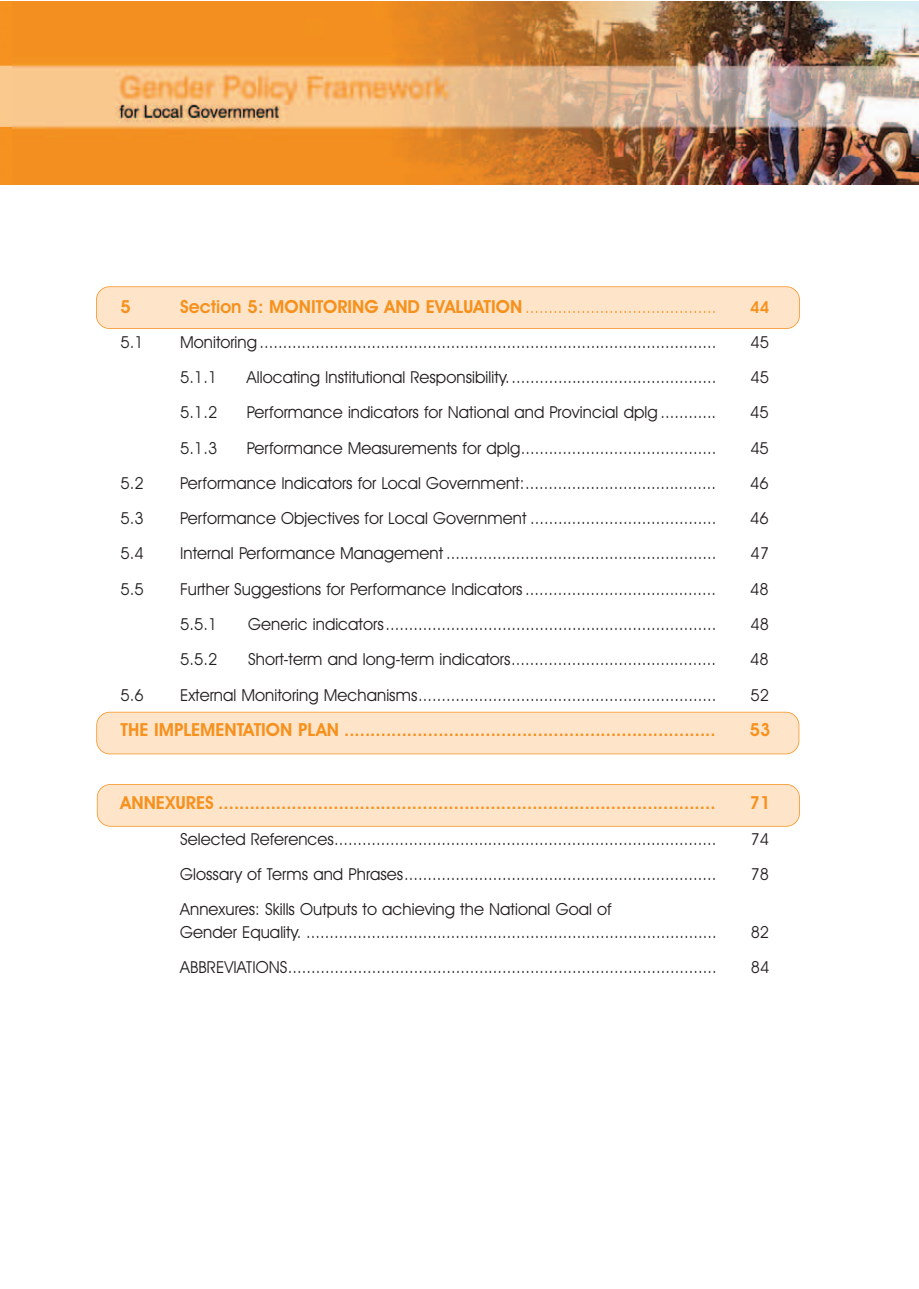
<style>
.page{position:relative;width:919px;height:1289px;background:#fff}
.page>*{position:absolute;margin:0;border:0;box-sizing:border-box;transform-origin:0 0}
.t1{font:18px "TT1 F6 O00";color:#f6911e}
.t2{font:16.5px/22.5px "TT1 F3 O00";color:#231f20}
.t3{font:16.5px "TT1 F3 O00";color:#f6911e}
.t4{font:16.5px "TT1 F6 O00";color:#f6911e}
.s1{font-family:"TT1 F6 O00";font-size:18px}
</style>
<div class="page">
<div style="left:96px;top:287px;width:703px;height:41px;background:#fee5ca;border-radius:13px"></div>
<div style="left:96px;top:286px;width:703px;height:43px;border:2px solid #f6911e;border-radius:14px"></div>
<div style="left:97px;top:712px;width:701px;height:42px;background:#fee5ca;border-radius:13px"></div>
<div style="left:96px;top:711px;width:703px;height:43px;border:2px solid #f6911e;border-radius:14px"></div>
<div style="left:97px;top:784px;width:702px;height:42px;background:#fee5ca;border-radius:13px"></div>
<div style="left:97px;top:784px;width:702px;height:42px;border:2px solid #f6911e;border-radius:14px"></div>
<img style="left:0;top:1px;width:918px;height:183px">
<p class="t1" style="left:121px;top:300px;width:12px">5</p>
<p class="t3" style="left:180px;top:301px;width:537px"><span class="s1">Section 5: MONITORING AND EVALUATION</span> .........................................</p>
<p class="t4" style="left:750px;top:301px;width:21px">44</p>
<p class="t2" style="left:121px;top:332px;width:25px">5.1</p>
<p class="t2" style="left:180px;top:332px;width:537px">Monitoring..................................................................................................</p>
<p class="t2" style="left:750px;top:332px;width:20px">45</p>
<p class="t2" style="left:180px;top:368px;width:39px">5.1.1</p>
<p class="t2" style="left:247px;top:368px;width:471px">Allocating Institutional Responsibility.............................................</p>
<p class="t2" style="left:750px;top:368px;width:20px">45</p>
<p class="t2" style="left:180px;top:403px;width:39px">5.1.2</p>
<p class="t2" style="left:247px;top:403px;width:471px">Performance indicators for National and Provincial dplg ............</p>
<p class="t2" style="left:750px;top:403px;width:20px">45</p>
<p class="t2" style="left:180px;top:438px;width:39px">5.1.3</p>
<p class="t2" style="left:247px;top:438px;width:471px">Performance Measurements for dplg..........................................</p>
<p class="t2" style="left:750px;top:438px;width:20px">45</p>
<p class="t2" style="left:121px;top:473px;width:25px">5.2</p>
<p class="t2" style="left:180px;top:473px;width:537px">Performance Indicators for Local Government:.........................................</p>
<p class="t2" style="left:750px;top:473px;width:20px">46</p>
<p class="t2" style="left:121px;top:509px;width:25px">5.3</p>
<p class="t2" style="left:180px;top:509px;width:537px">Performance Objectives for Local Government ........................................</p>
<p class="t2" style="left:750px;top:509px;width:20px">46</p>
<p class="t2" style="left:121px;top:544px;width:25px">5.4</p>
<p class="t2" style="left:180px;top:544px;width:537px">Internal Performance Management ..........................................................</p>
<p class="t2" style="left:750px;top:544px;width:20px">47</p>
<p class="t2" style="left:121px;top:579px;width:25px">5.5</p>
<p class="t2" style="left:180px;top:579px;width:537px">Further Suggestions for Performance Indicators.........................................</p>
<p class="t2" style="left:750px;top:579px;width:20px">48</p>
<p class="t2" style="left:180px;top:614px;width:39px">5.5.1</p>
<p class="t2" style="left:248px;top:614px;width:469px">Generic indicators.......................................................................</p>
<p class="t2" style="left:750px;top:614px;width:20px">48</p>
<p class="t2" style="left:180px;top:650px;width:39px">5.5.2</p>
<p class="t2" style="left:248px;top:650px;width:469px">Short-term and long-term indicators............................................</p>
<p class="t2" style="left:750px;top:650px;width:20px">48</p>
<p class="t2" style="left:121px;top:685px;width:25px">5.6</p>
<p class="t2" style="left:180px;top:685px;width:537px">External Monitoring Mechanisms................................................................</p>
<p class="t2" style="left:750px;top:685px;width:20px">52</p>
<p class="t1" style="left:121px;top:723px;width:596px">THE IMPLEMENTATION PLAN .......................................................................</p>
<p class="t1" style="left:749px;top:723px;width:22px">53</p>
<p class="t1" style="left:121px;top:796px;width:596px">ANNEXURES ...............................................................................................</p>
<p class="t1" style="left:749px;top:796px;width:22px">71</p>
<p class="t2" style="left:180px;top:829px;width:537px">Selected References..................................................................................</p>
<p class="t2" style="left:750px;top:829px;width:20px">74</p>
<p class="t2" style="left:180px;top:864px;width:538px">Glossary of Terms and Phrases...................................................................</p>
<p class="t2" style="left:750px;top:864px;width:20px">78</p>
<p class="t2" style="left:180px;top:899px;width:538px">Annexures: Skills Outputs to achieving the National Goal of<br>Gender Equality. ........................................................................................</p>
<p class="t2" style="left:750px;top:922px;width:20px">82</p>
<p class="t2" style="left:180px;top:957px;width:538px">ABBREVIATIONS............................................................................................</p>
<p class="t2" style="left:750px;top:957px;width:20px">84</p>
</div>
